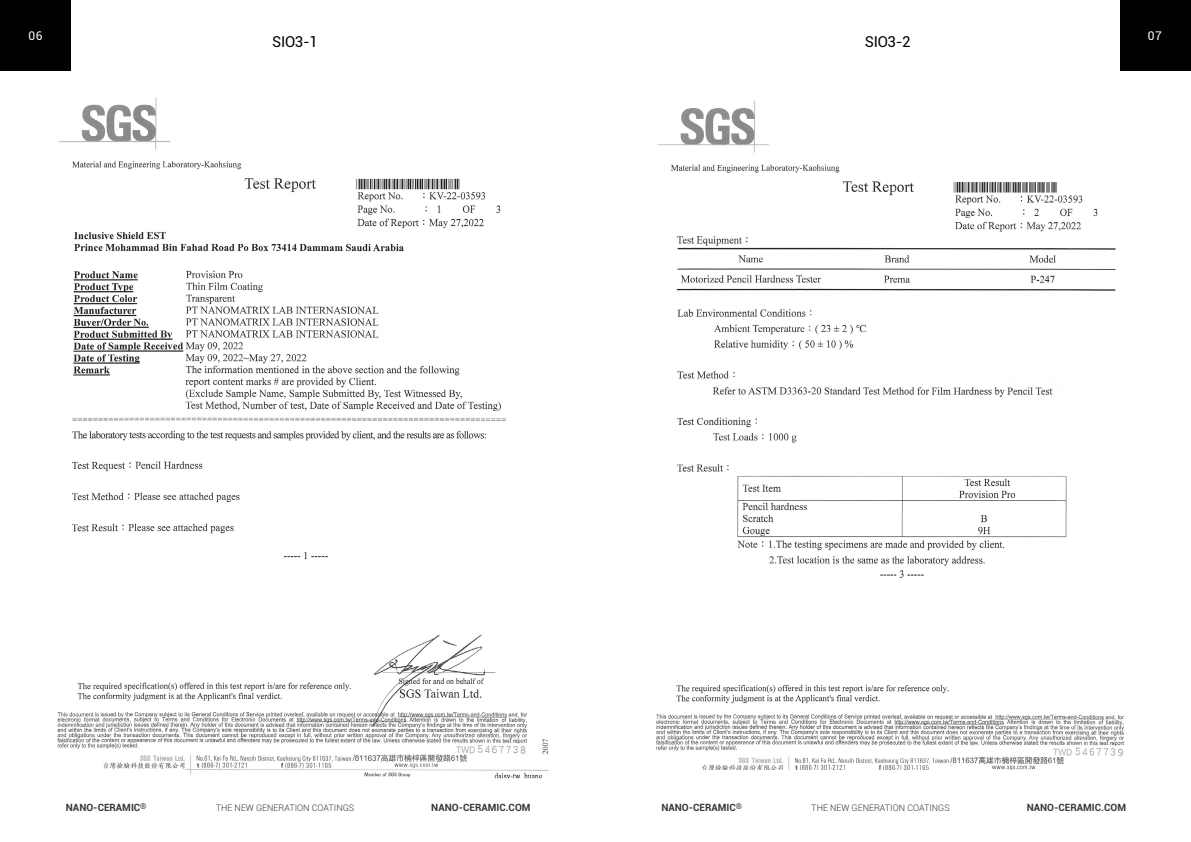
<style>
.page{position:relative;width:1191px;height:842px;background:#fff}
.page>*{position:absolute;margin:0;border:0;box-sizing:border-box;transform-origin:0 0}
.t1{font:15px "Roboto";letter-spacing:-.02em;color:#000}
.t2{font:12px "Roboto";color:#fff}
.t3{font:700 10px "Roboto";color:#373737}
.t4{font:300 9px "Roboto";color:#373737}
</style>
<div class="page">
<img style="left:656px;top:101px;width:468px;height:668px">
<img style="left:57px;top:97px;width:492px;height:682px">
<div style="left:0;top:0;width:71px;height:71px;background:#000101"></div>
<div style="left:1120px;top:0;width:71px;height:71px;background:#000101"></div>
<p class="t2" style="left:28px;top:29px;width:16px">06</p>
<p class="t2" style="left:1148px;top:29px;width:16px">07</p>
<h1 class="t1" style="left:272px;top:33px;width:47px">SIO3-1</h1>
<h1 class="t1" style="left:865px;top:33px;width:47px">SIO3-2</h1>
<p class="t3" style="left:66px;top:802px;width:82px">NANO-CERAMIC<sup>®</sup></p>
<p class="t4" style="left:216px;top:803px;width:140px">THE NEW GENERATION COATINGS</p>
<p class="t3" style="left:431px;top:802px;width:101px">NANO-CERAMIC.COM</p>
<p class="t3" style="left:661px;top:802px;width:82px">NANO-CERAMIC<sup>®</sup></p>
<p class="t4" style="left:811px;top:803px;width:140px">THE NEW GENERATION COATINGS</p>
<p class="t3" style="left:1026px;top:802px;width:101px">NANO-CERAMIC.COM</p>
</div>
